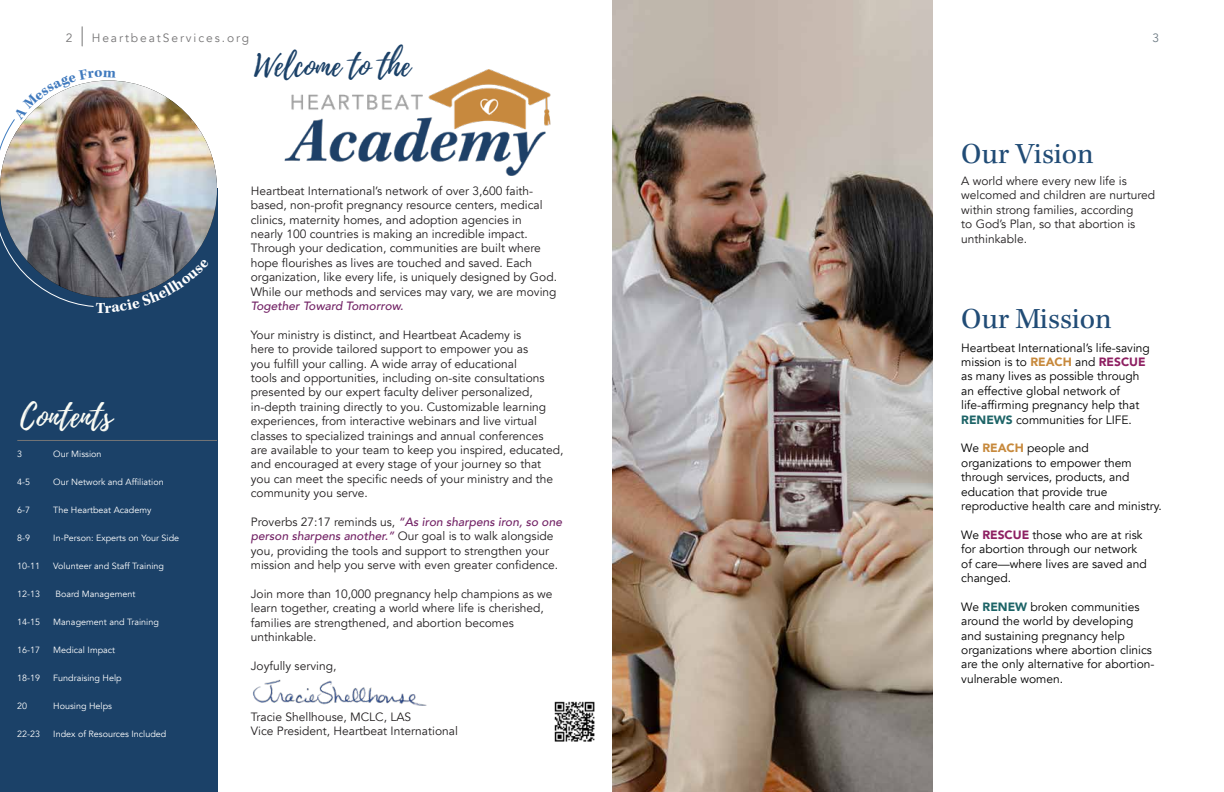
<style>
.page{position:relative;width:1224px;height:792px;background:#fff}
.page>*{position:absolute;margin:0;border:0;box-sizing:border-box;transform-origin:0 0}
.t1{font:31px "Playlist Script";letter-spacing:.02em;color:#fcfdf5}
.t2{font:30px "Kepler Std";color:#214c76}
.t3{font:30px "Playlist Script";color:#1b4168}
.t4{font:700 16px "Kepler Std";color:#fff}
.t5{font:12px/14.4px "Avenir";color:#221f20}
.t6{font:12px/14.4px "Avenir";color:#000}
.t7{font:italic 500 12px "Avenir";color:#722265}
.t8{font:12px "Avenir";letter-spacing:.16em;color:#767576}
.t9{font:12px "Avenir";color:#6a7881}
.t10{font:9px "Avenir";color:#fff}
.s1{font-weight:500;font-style:italic;color:#722265}
.s2{font-weight:900;color:#c7893c}
.s3{font-weight:900;color:#8e2062}
.s4{font-weight:900;color:#1d6467}
</style>
<div class="page">
<img style="left:612px;top:0;width:320px;height:792px">
<div style="left:0;top:189px;width:217px;height:603px;background:#1b4168"></div>
<img style="left:253px;top:679px;width:174px;height:27px">
<img style="left:554px;top:701px;width:41px;height:41px">
<img style="left:284px;top:70px;width:267px;height:106px">
<hr style="left:17px;top:440px;width:200px;height:1px;background:#767576">
<svg style="left:82px;top:27px;width:1px;height:19px"></svg>
<img style="left:0;top:80px;width:209px;height:227px">
<p class="t8" style="left:66px;top:31px;width:8px">2</p>
<p class="t8" style="left:92px;top:31px;width:159px">HeartbeatServices.org</p>
<p class="t9" style="left:1153px;top:31px;width:8px">3</p>
<h2 class="t3" style="left:254px;top:45px;width:158px">Welcome to the</h2>
<h3 class="t4" style="left:96px;top:298px;width:11px">T</h3>
<h1 class="t1" style="left:20px;top:394px;width:93px">Contents</h1>
<p class="t10" style="left:17px;top:448px;width:7px">3</p>
<p class="t10" style="left:53px;top:448px;width:50px">Our Mission</p>
<p class="t10" style="left:17px;top:476px;width:15px">4-5</p>
<p class="t10" style="left:53px;top:476px;width:112px">Our Network and Affiliation</p>
<p class="t10" style="left:17px;top:504px;width:15px">6-7</p>
<p class="t10" style="left:53px;top:504px;width:100px">The Heartbeat Academy</p>
<p class="t10" style="left:17px;top:532px;width:15px">8-9</p>
<p class="t10" style="left:53px;top:532px;width:127px">In-Person: Experts on Your Side</p>
<p class="t10" style="left:17px;top:560px;width:25px">10-11</p>
<p class="t10" style="left:53px;top:560px;width:112px">Volunteer and Staff Training</p>
<p class="t10" style="left:17px;top:588px;width:25px">12-13</p>
<p class="t10" style="left:55px;top:588px;width:82px">Board Management</p>
<p class="t10" style="left:17px;top:616px;width:25px">14-15</p>
<p class="t10" style="left:53px;top:616px;width:107px">Management and Training</p>
<p class="t10" style="left:17px;top:644px;width:25px">16-17</p>
<p class="t10" style="left:53px;top:644px;width:63px">Medical Impact</p>
<p class="t10" style="left:17px;top:672px;width:25px">18-19</p>
<p class="t10" style="left:53px;top:672px;width:70px">Fundraising Help</p>
<p class="t10" style="left:17px;top:700px;width:12px">20</p>
<p class="t10" style="left:53px;top:700px;width:60px">Housing Helps</p>
<p class="t10" style="left:17px;top:728px;width:25px">22-23</p>
<p class="t10" style="left:53px;top:728px;width:115px">Index of Resources Included</p>
<p class="t5" style="left:251px;top:184px;width:308px">Heartbeat International’s network of over 3,600 faith&shy;based, non-profit pregnancy resource centers, medical clinics, maternity homes, and adoption agencies in<br>nearly 100 countries is making an incredible impact.<br>Through your dedication, communities are built where hope flourishes as lives are touched and saved. Each organization, like every life, is uniquely designed by God.<br>While our methods and services may vary, we are moving</p>
<p class="t7" style="left:251px;top:299px;width:154px">Together Toward Tomorrow.</p>
<p class="t5" style="left:251px;top:328px;width:314px">Your ministry is distinct, and Heartbeat Academy is<br>here to provide tailored support to empower you as<br>you fulfill your calling. A wide array of educational<br>tools and opportunities, including on-site consultations presented by our expert faculty deliver personalized, in-depth training directly to you. Customizable learning experiences, from interactive webinars and live virtual classes to specialized trainings and annual conferences<br>are available to your team to keep you inspired, educated, and encouraged at every stage of your journey so that you can meet the specific needs of your ministry and the community you serve.</p>
<p class="t5" style="left:251px;top:515px;width:313px">Proverbs 27:17 reminds us, <span class="s1">“As iron sharpens iron, so one person sharpens another.”</span> Our goal is to walk alongside you, providing the tools and support to strengthen your mission and help you serve with even greater confidence.</p>
<p class="t5" style="left:251px;top:587px;width:303px">Join more than 10,000 pregnancy help champions as we learn together, creating a world where life is cherished, families are strengthened, and abortion becomes unthinkable.</p>
<p class="t5" style="left:251px;top:659px;width:87px">Joyfully serving,</p>
<p class="t5" style="left:251px;top:710px;width:209px">Tracie Shellhouse, MCLC, LAS<br>Vice President, Heartbeat International</p>
<h2 class="t2" style="left:961px;top:137px;width:134px">Our Vision</h2>
<p class="t5" style="left:961px;top:174px;width:196px">A world where every new life is welcomed and children are nurtured within strong families, according<br>to God’s Plan, so that abortion is unthinkable.</p>
<h2 class="t2" style="left:961px;top:302px;width:152px">Our Mission</h2>
<p class="t6" style="left:961px;top:340px;width:190px">Heartbeat International’s life-saving mission is to <span class="s2">REACH</span> and <span class="s3">RESCUE </span>as many lives as possible through an effective global network of life-affirming pregnancy help that <span class="s4">RENEWS</span> communities for LIFE.</p>
<p class="t6" style="left:961px;top:441px;width:202px">We <span class="s2">REACH</span> people and organizations to empower them through services, products, and education that provide true reproductive health care and ministry.</p>
<p class="t6" style="left:961px;top:528px;width:187px">We <span class="s3">RESCUE</span> those who are at risk for abortion through our network of care—where lives are saved and changed.</p>
<p class="t6" style="left:961px;top:600px;width:195px">We <span class="s4">RENEW</span> broken communities around the world by developing and sustaining pregnancy help organizations where abortion clinics are the only alternative for abortion&shy;vulnerable women.</p>
</div>
